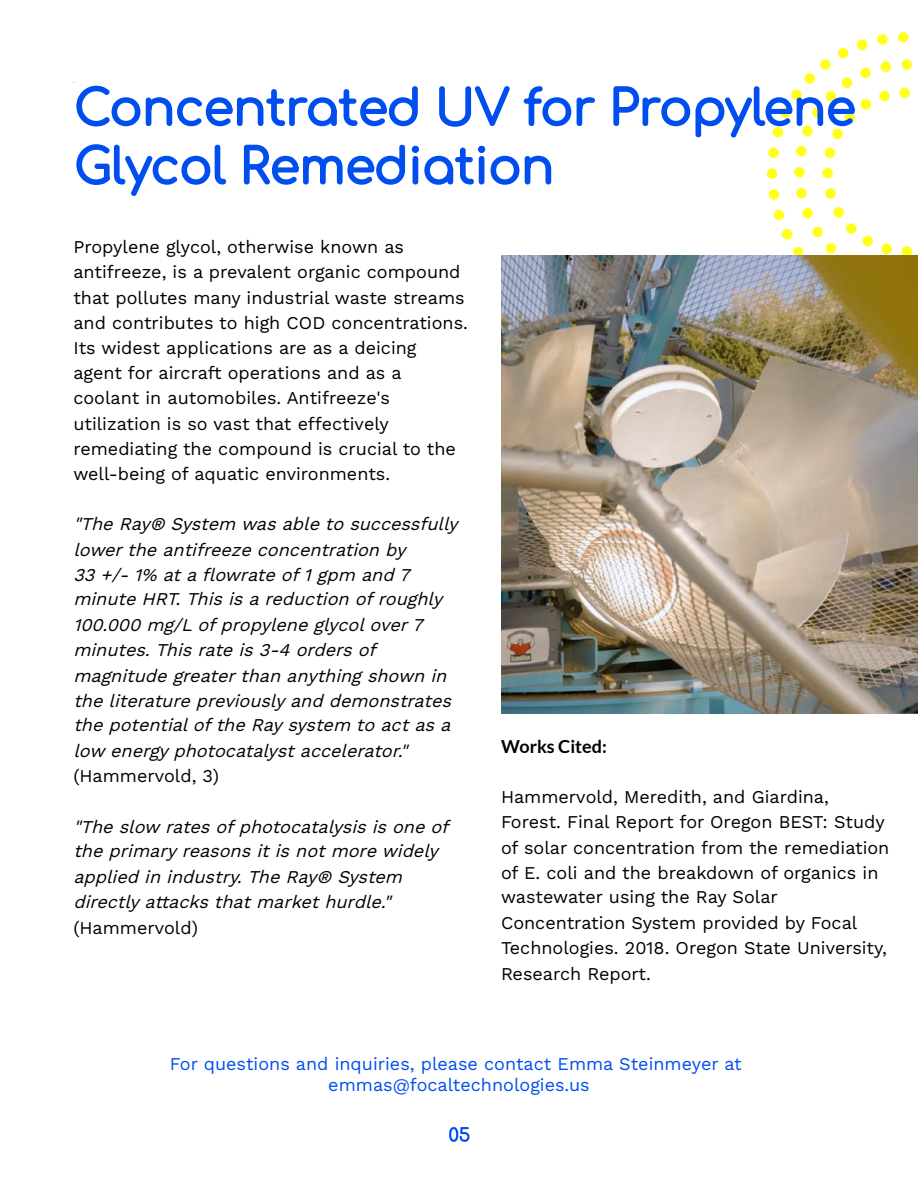
<style>
.page{position:relative;width:918px;height:1188px;background:#fff}
.page>*{position:absolute;margin:0;border:0;box-sizing:border-box;transform-origin:0 0}
.t1{font:18px/25.2px "Work Sans";color:#000}
.t2{font:italic 18px/25.2px "Work Sans";letter-spacing:-.015em;color:#000}
.t3{font:18px/21.3px "Work Sans";color:#004ef0;text-align:center}
.t4{font:700 18px "Lato";color:#000}
</style>
<div class="page">
<svg style="left:76px;top:32px;width:836px;height:223px"></svg>
<img style="left:501px;top:255px;width:417px;height:458px">
<svg style="left:449px;top:1127px;width:21px;height:15px"></svg>
<p class="t1" style="left:73px;top:234px;width:396px">Propylene glycol, otherwise known as antifreeze, is a prevalent organic compound that pollutes many industrial waste streams and contributes to high COD concentrations.<br>Its widest applications are as a deicing agent for aircraft operations and as a coolant in automobiles. Antifreeze's utilization is so vast that effectively remediating the compound is crucial to the well-being of aquatic environments.</p>
<p class="t2" style="left:73px;top:511px;width:386px">"The Ray® System was able to successfully lower the antifreeze concentration by<br>33 +/- 1% at a flowrate of 1 gpm and 7 minute HRT. This is a reduction of roughly 100.000 mg/L of propylene glycol over 7 minutes. This rate is 3-4 orders of magnitude greater than anything shown in the literature previously and demonstrates the potential of the Ray system to act as a low energy photocatalyst accelerator."</p>
<p class="t1" style="left:73px;top:763px;width:147px">(Hammervold, 3)</p>
<p class="t2" style="left:73px;top:814px;width:382px">"The slow rates of photocatalysis is one of the primary reasons it is not more widely applied in industry. The Ray® System directly attacks that market hurdle."</p>
<p class="t1" style="left:73px;top:915px;width:126px">(Hammervold)</p>
<p class="t4" style="left:501px;top:735px;width:107px">Works Cited:</p>
<p class="t1" style="left:501px;top:784px;width:390px">Hammervold, Meredith, and Giardina, Forest. Final Report for Oregon BEST: Study of solar concentration from the remediation of E. coli and the breakdown of organics in wastewater using the Ray Solar Concentration System provided by Focal Technologies. 2018. Oregon State University, Research Report.</p>
<p class="t3" style="left:170px;top:1053px;width:573px">For questions and inquiries, please contact Emma Steinmeyer at emmas@focaltechnologies.us</p>
</div>
